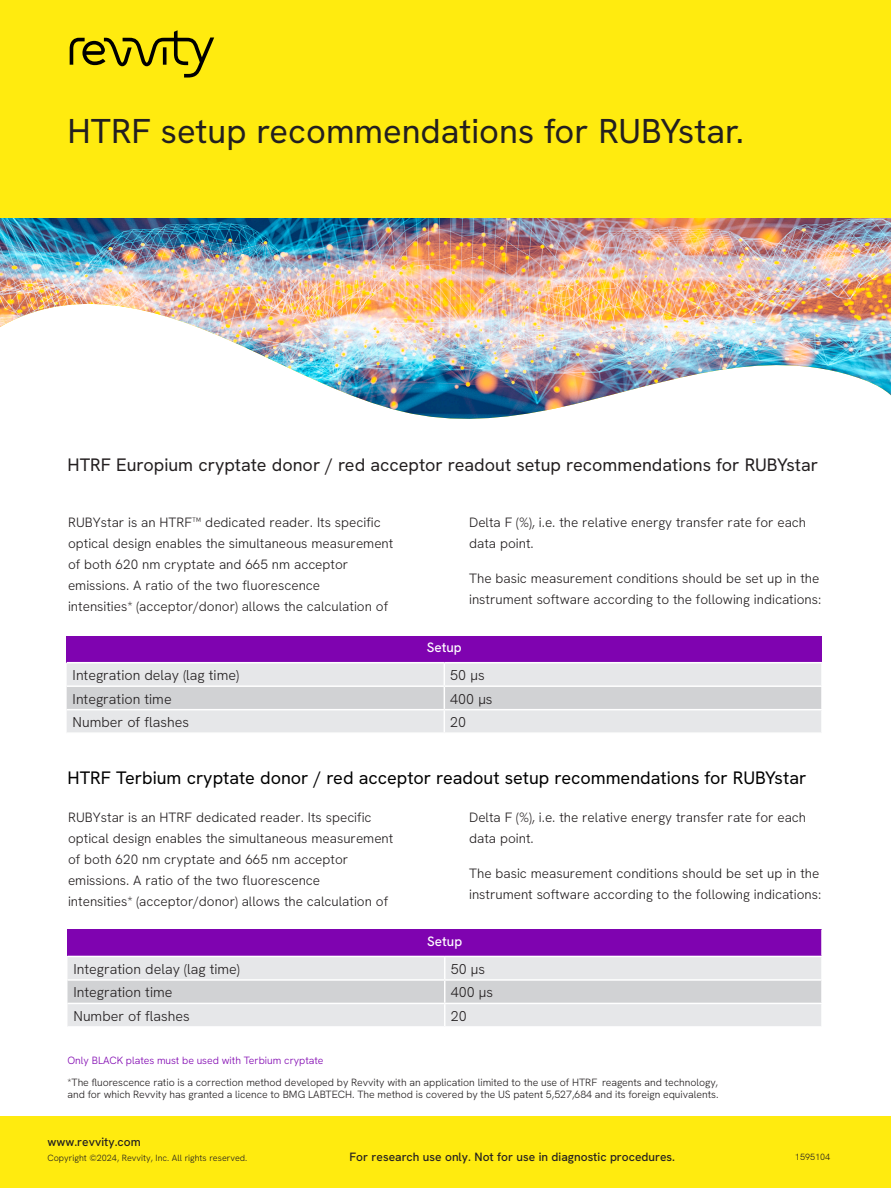
<style>
.page{position:relative;width:891px;height:1188px;background:#fff}
.page>*{position:absolute;margin:0;border:0;box-sizing:border-box;transform-origin:0 0}
.Intro_Head{font:34.5px "Hanken Grotesk";color:#231f20}
.Intro_Subhead{font:18px "Hanken Grotesk";color:#231f20}
.Intro_Subhead-2{font:18px "Hanken Grotesk";color:#000}
.t1{font:300 14.25px "Hanken Grotesk";color:#231f20}
.t2{font:300 13.5px/21px "Hanken Grotesk";color:#231f20}
.t3{font:500 13.5px "Hanken Grotesk";color:#fff}
.Signoff_Address{font:500 12px "Hanken Grotesk";color:#231f20}
.t4{font:300 10.5px/12.6px "Hanken Grotesk";color:#231f20}
.t5{font:300 10.5px "Hanken Grotesk";color:#7f03b0}
.t6{font:300 9px "Hanken Grotesk";color:#231f20}
</style>
<div class="page">
<img style="left:0;top:218px;width:891px;height:201px">
<div style="left:0;top:0;width:891px;height:218px;background:#ffeb0f"></div>
<svg style="left:70px;top:30px;width:144px;height:48px"></svg>
<div style="left:67px;top:636px;width:755px;height:27px;background:#7f03b0"></div>
<svg style="left:67px;top:663px;width:755px;height:69px;background:#e0e1e3"></svg>
<hr style="left:821px;top:710px;width:2px;height:22px;background:#fff">
<hr style="left:67px;top:662px;width:377px;height:1px;background:#fff">
<hr style="left:444px;top:662px;width:379px;height:1px;background:#fff">
<div style="left:68px;top:929px;width:754px;height:27px;background:#7f03b0"></div>
<div style="left:68px;top:957px;width:753px;height:69px;background:#e6e7e9"></div>
<div style="left:68px;top:981px;width:753px;height:22px;background:#d1d2d4"></div>
<hr style="left:444px;top:957px;width:2px;height:22px;background:#fff">
<hr style="left:68px;top:979px;width:377px;height:2px;background:#fff">
<hr style="left:445px;top:979px;width:378px;height:2px;background:#fff">
<hr style="left:444px;top:981px;width:2px;height:22px;background:#fff">
<hr style="left:68px;top:1003px;width:377px;height:1px;background:#fff">
<hr style="left:445px;top:1003px;width:378px;height:1px;background:#fff">
<hr style="left:444px;top:1004px;width:2px;height:22px;background:#fff">
<hr style="left:821px;top:929px;width:2px;height:27px;background:#fff">
<div style="left:0;top:1117px;width:891px;height:71px;background:#ffeb0f"></div>
<p class="Intro_Head" style="left:68px;top:108px;width:678px">HTRF setup recommendations for RUBYstar.</p>
<p class="Intro_Subhead" style="left:68px;top:453px;width:752px">HTRF Europium cryptate donor / red acceptor readout setup recommendations for RUBYstar</p>
<p class="t2" style="left:68px;top:512px;width:327px">RUBYstar is an HTRF™ dedicated reader. Its specific optical design enables the simultaneous measurement of both 620 nm cryptate and 665 nm acceptor emissions. A ratio of the two fluorescence<br>intensities* (acceptor/donor) allows the calculation of</p>
<p class="t2" style="left:469px;top:512px;width:339px">Delta F (%), i.e. the relative energy transfer rate for each data point.</p>
<p class="t2" style="left:469px;top:567px;width:354px">The basic measurement conditions should be set up in the instrument software according to the following indications:</p>
<p class="t3" style="left:427px;top:639px;width:37px">Setup</p>
<p class="t1" style="left:73px;top:666px;width:168px">Integration delay (lag time)</p>
<p class="t1" style="left:450px;top:666px;width:36px">50 μs</p>
<p class="t1" style="left:73px;top:690px;width:101px">Integration time</p>
<p class="t1" style="left:450px;top:690px;width:44px">400 μs</p>
<p class="t1" style="left:73px;top:713px;width:118px">Number of flashes</p>
<p class="t1" style="left:450px;top:713px;width:17px">20</p>
<p class="Intro_Subhead-2" style="left:68px;top:766px;width:740px">HTRF Terbium cryptate donor / red acceptor readout setup recommendations for RUBYstar</p>
<p class="t2" style="left:68px;top:807px;width:327px">RUBYstar is an HTRF dedicated reader. Its specific optical design enables the simultaneous measurement of both 620 nm cryptate and 665 nm acceptor emissions. A ratio of the two fluorescence<br>intensities* (acceptor/donor) allows the calculation of</p>
<p class="t2" style="left:469px;top:807px;width:339px">Delta F (%), i.e. the relative energy transfer rate for each data point.</p>
<p class="t2" style="left:469px;top:862px;width:354px">The basic measurement conditions should be set up in the instrument software according to the following indications:</p>
<p class="t3" style="left:427px;top:933px;width:37px">Setup</p>
<p class="t1" style="left:74px;top:960px;width:168px">Integration delay (lag time)</p>
<p class="t1" style="left:451px;top:960px;width:36px">50 μs</p>
<p class="t1" style="left:74px;top:983px;width:101px">Integration time</p>
<p class="t1" style="left:451px;top:983px;width:44px">400 μs</p>
<p class="t1" style="left:74px;top:1007px;width:118px">Number of flashes</p>
<p class="t1" style="left:451px;top:1007px;width:17px">20</p>
<p class="t5" style="left:68px;top:1054px;width:258px">Only BLACK plates must be used with Terbium cryptate</p>
<p class="t4" style="left:68px;top:1076px;width:653px">*The fluorescence ratio is a correction method developed by Revvity with an application limited to the use of HTRF reagents and technology, and for which Revvity has granted a licence to BMG LABTECH. The method is covered by the US patent 5,527,684 and its foreign equivalents.</p>
<p class="Signoff_Address" style="left:47px;top:1135px;width:95px">www.revvity.com</p>
<p class="t6" style="left:47px;top:1152px;width:202px">Copyright ©2024, Revvity, Inc. All rights reserved.</p>
<p class="Signoff_Address" style="left:350px;top:1150px;width:327px">For research use only. Not for use in diagnostic procedures.</p>
<p class="t6" style="left:795px;top:1151px;width:37px">1595104</p>
</div>
